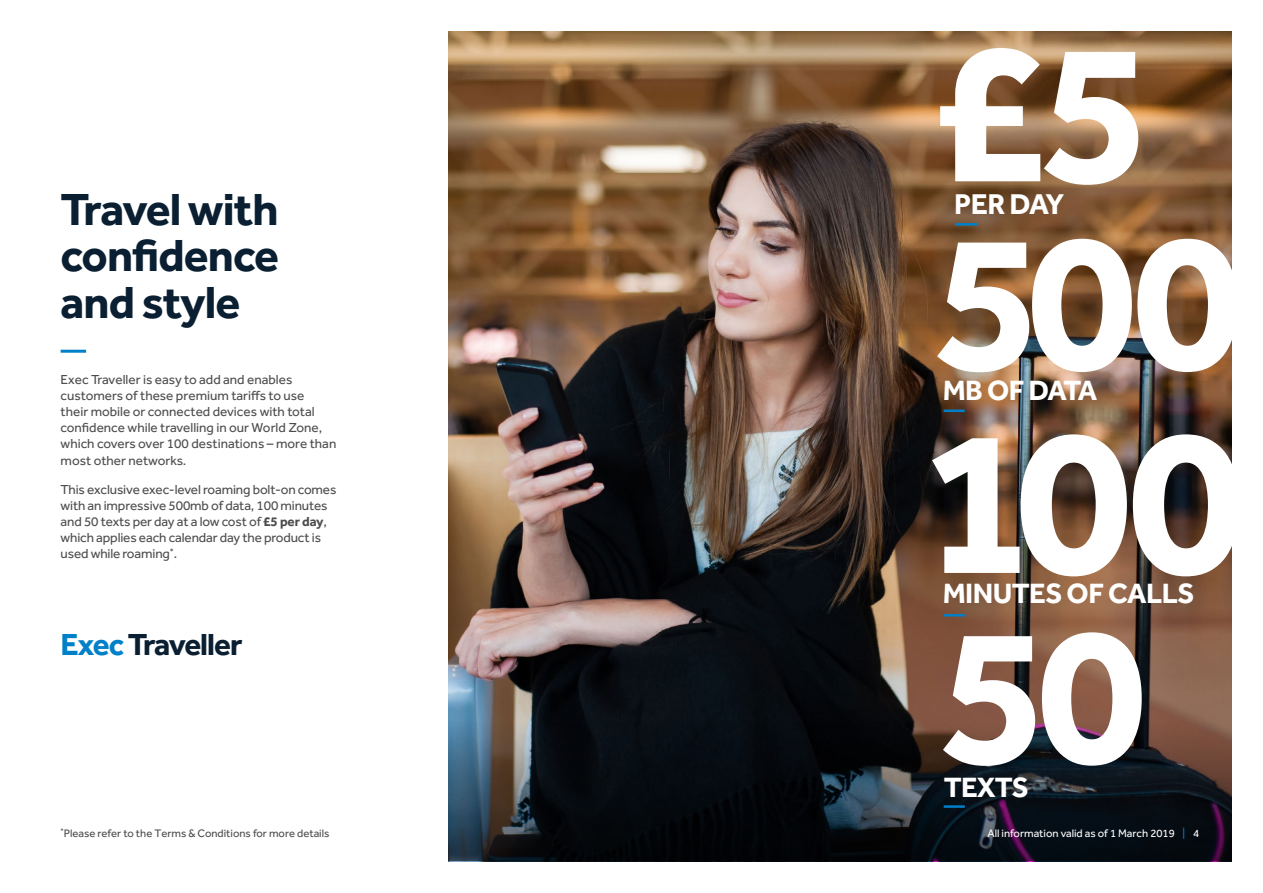
<style>
.page{position:relative;width:1263px;height:893px;background:#fff}
.page>*{position:absolute;margin:0;border:0;box-sizing:border-box;transform-origin:0 0}
.t1{font:700 213.75px "Effra";color:#fff}
.t2{font:700 205.65px "Effra";color:#fff}
.t3{font:700 200.7px "Effra";color:#fff}
.t4{font:700 46.5px/46.5px "Effra";letter-spacing:-.02em;color:#0a1f31;text-align:justify}
.t5{font:700 31.5px "Effra";letter-spacing:-.03em;color:#0a1f31}
.t6{font:700 29.55px "Effra";letter-spacing:-.035em;color:#fff}
.t7{font:700 28.8px "Effra";letter-spacing:-.02em;color:#fff}
.t8{font:13.5px/16.2px "Effra";letter-spacing:-.01em;color:#4d4d4d}
.t9{font:11.25px "Effra";color:#4d4d4d}
.t10{font:11.25px "Effra";color:#fff}
.s1{font-weight:700}
.s2{color:#0080c9}
</style>
<div class="page">
<img style="left:448px;top:32px;width:783px;height:625px">
<svg style="left:448px;top:657px;width:783px;height:204px;background:#282527"></svg>
<hr style="left:955px;top:223px;width:22px;height:3px;background:#0080c9">
<hr style="left:61px;top:350px;width:25px;height:3px;background:#0080c9">
<hr style="left:944px;top:410px;width:21px;height:2px;background:#0080c9">
<hr style="left:944px;top:614px;width:21px;height:2px;background:#0080c9">
<hr style="left:944px;top:805px;width:21px;height:3px;background:#0080c9">
<h3 class="t4" style="left:61px;top:185px;width:220px">Travel with confidence and style</h3>
<p class="t8" style="left:61px;top:371px;width:277px">Exec Traveller is easy to add and enables customers of these premium tariffs to use<br>their mobile or connected devices with total confidence while travelling in our World Zone, which covers over 100 destinations – more than most other networks.</p>
<p class="t8" style="left:61px;top:481px;width:277px">This exclusive exec-level roaming bolt-on comes with an impressive 500mb of data, 100 minutes and 50 texts per day at a low cost of <span class="s1">£5 per day</span>, which applies each calendar day the product is used while roaming<sup>*</sup>.</p>
<h3 class="t5" style="left:61px;top:625px;width:183px"><span class="s2">Exec</span> Traveller</h3>
<p class="t9" style="left:61px;top:827px;width:270px"><sup>*</sup>Please refer to the Terms &amp; Conditions for more details</p>
<h2 class="t2" style="left:932px;top:-13px;width:222px">£5</h2>
<h3 class="t6" style="left:954px;top:186px;width:111px">PER DAY</h3>
<h3 class="t3" style="left:934px;top:180px;width:310px">500</h3>
<h3 class="t7" style="left:943px;top:373px;width:156px">MB OF DATA</h3>
<h1 class="t1" style="left:920px;top:371px;width:325px">100</h1>
<h3 class="t7" style="left:943px;top:576px;width:253px">MINUTES OF CALLS</h3>
<h3 class="t3" style="left:940px;top:573px;width:208px">50</h3>
<h3 class="t7" style="left:944px;top:770px;width:87px">TEXTS</h3>
<p class="t10" style="left:987px;top:826px;width:213px">All information valid as of 1 March 2019 <span class="s2">|</span> 4</p>
</div>
